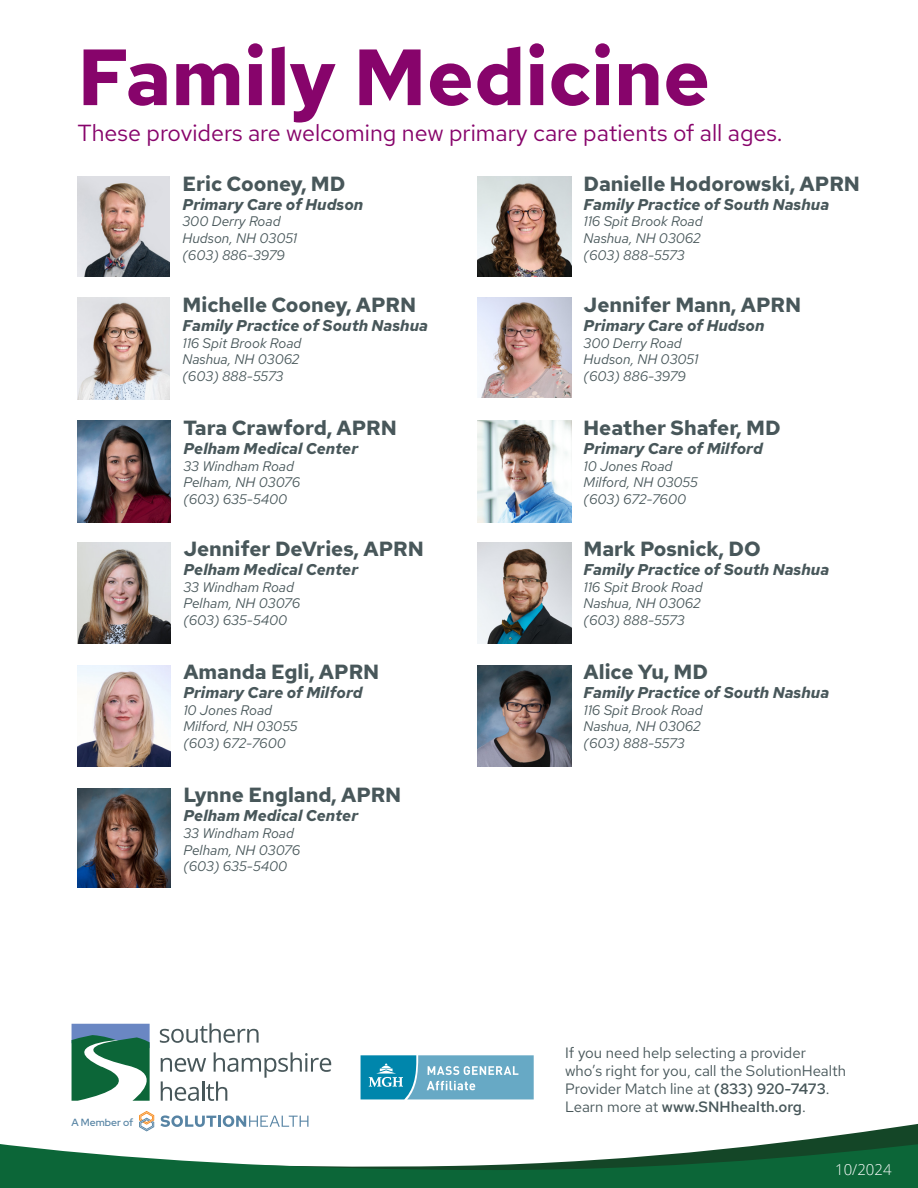
<style>
.page{position:relative;width:918px;height:1188px;background:#fff}
.page>*{position:absolute;margin:0;border:0;box-sizing:border-box;transform-origin:0 0}
.t1{font:700 79.5px "Red Hat Text";color:#87046b}
.t2{font:23.25px "Red Hat Text";color:#87046b}
.t3{font:700 20.55px "Red Hat Text";color:#48575a}
.t4{font:italic 700 15.6px "Red Hat Text";color:#48575a}
.t5{font:15px/18px "Red Hat Text";color:#48575a}
.t6{font:300 15px "Open Sans";color:#fff}
.t7{font:italic 13.8px "Red Hat Text";color:#48575a}
.t8{font:500 10.35px "Red Hat Display";color:#5784a4}
.s1{font-weight:500}
</style>
<div class="page">
<svg style="left:146px;top:1121px;width:772px;height:12px"></svg>
<svg style="left:0;top:1133px;width:918px;height:55px;fill:#146638"></svg>
<img style="left:77px;top:298px;width:93px;height:101px">
<img style="left:77px;top:665px;width:94px;height:101px">
<img style="left:478px;top:421px;width:93px;height:101px">
<img style="left:478px;top:542px;width:93px;height:101px">
<img style="left:77px;top:788px;width:94px;height:100px">
<img style="left:478px;top:177px;width:93px;height:99px">
<img style="left:478px;top:665px;width:93px;height:101px">
<img style="left:77px;top:421px;width:94px;height:101px">
<img style="left:77px;top:542px;width:94px;height:101px">
<img style="left:478px;top:298px;width:93px;height:99px">
<img style="left:77px;top:177px;width:93px;height:99px">
<svg style="left:361px;top:1055px;width:173px;height:44px;background:#5da9c5"></svg>
<svg style="left:71px;top:1023px;width:260px;height:78px"></svg>
<svg style="left:160px;top:1115px;width:148px;height:12px"></svg>
<svg style="left:139px;top:1111px;width:15px;height:20px"></svg>
<p class="t1" style="left:77px;top:24px;width:634px">Family Medicine</p>
<p class="t2" style="left:77px;top:118px;width:707px">These providers are welcoming new primary care patients of all ages.</p>
<p class="t3" style="left:182px;top:170px;width:164px">Eric Cooney, MD</p>
<p class="t4" style="left:182px;top:194px;width:182px">Primary Care of Hudson</p>
<p class="t7" style="left:182px;top:213px;width:100px">300 Derry Road</p>
<p class="t7" style="left:182px;top:229px;width:116px">Hudson, NH 03051</p>
<p class="t7" style="left:182px;top:246px;width:104px">(603) 886-3979</p>
<p class="t3" style="left:182px;top:291px;width:235px">Michelle Cooney, APRN</p>
<p class="t4" style="left:182px;top:315px;width:247px">Family Practice of South Nashua</p>
<p class="t7" style="left:182px;top:334px;width:121px">116 Spit Brook Road</p>
<p class="t7" style="left:182px;top:350px;width:118px">Nashua, NH 03062</p>
<p class="t7" style="left:182px;top:367px;width:103px">(603) 888-5573</p>
<p class="t3" style="left:183px;top:414px;width:215px">Tara Crawford, APRN</p>
<p class="t4" style="left:183px;top:438px;width:176px">Pelham Medical Center</p>
<p class="t7" style="left:183px;top:457px;width:112px">33 Windham Road</p>
<p class="t7" style="left:183px;top:473px;width:118px">Pelham, NH 03076</p>
<p class="t7" style="left:183px;top:490px;width:105px">(603) 635-5400</p>
<p class="t3" style="left:183px;top:536px;width:242px">Jennifer DeVries, APRN</p>
<p class="t4" style="left:183px;top:559px;width:176px">Pelham Medical Center</p>
<p class="t7" style="left:183px;top:578px;width:112px">33 Windham Road</p>
<p class="t7" style="left:183px;top:595px;width:118px">Pelham, NH 03076</p>
<p class="t7" style="left:183px;top:611px;width:105px">(603) 635-5400</p>
<p class="t3" style="left:183px;top:659px;width:197px">Amanda Egli, APRN</p>
<p class="t4" style="left:183px;top:682px;width:181px">Primary Care of Milford</p>
<p class="t7" style="left:183px;top:701px;width:90px">10 Jones Road</p>
<p class="t7" style="left:183px;top:718px;width:116px">Milford, NH 03055</p>
<p class="t7" style="left:183px;top:734px;width:104px">(603) 672-7600</p>
<p class="t3" style="left:183px;top:782px;width:220px">Lynne England, APRN</p>
<p class="t4" style="left:183px;top:805px;width:176px">Pelham Medical Center</p>
<p class="t7" style="left:183px;top:824px;width:112px">33 Windham Road</p>
<p class="t7" style="left:183px;top:841px;width:118px">Pelham, NH 03076</p>
<p class="t7" style="left:183px;top:857px;width:105px">(603) 635-5400</p>
<p class="t8" style="left:72px;top:1115px;width:63px">A Member of</p>
<p class="t3" style="left:584px;top:170px;width:278px">Danielle Hodorowski, APRN</p>
<p class="t4" style="left:584px;top:194px;width:247px">Family Practice of South Nashua</p>
<p class="t7" style="left:584px;top:213px;width:121px">116 Spit Brook Road</p>
<p class="t7" style="left:584px;top:229px;width:118px">Nashua, NH 03062</p>
<p class="t7" style="left:584px;top:246px;width:103px">(603) 888-5573</p>
<p class="t3" style="left:584px;top:291px;width:219px">Jennifer Mann, APRN</p>
<p class="t4" style="left:584px;top:315px;width:182px">Primary Care of Hudson</p>
<p class="t7" style="left:584px;top:334px;width:100px">300 Derry Road</p>
<p class="t7" style="left:584px;top:350px;width:116px">Hudson, NH 03051</p>
<p class="t7" style="left:584px;top:367px;width:104px">(603) 886-3979</p>
<p class="t3" style="left:584px;top:414px;width:198px">Heather Shafer, MD</p>
<p class="t4" style="left:584px;top:438px;width:181px">Primary Care of Milford</p>
<p class="t7" style="left:584px;top:457px;width:90px">10 Jones Road</p>
<p class="t7" style="left:584px;top:473px;width:116px">Milford, NH 03055</p>
<p class="t7" style="left:584px;top:490px;width:104px">(603) 672-7600</p>
<p class="t3" style="left:584px;top:536px;width:179px">Mark Posnick, DO</p>
<p class="t4" style="left:584px;top:559px;width:247px">Family Practice of South Nashua</p>
<p class="t7" style="left:584px;top:578px;width:121px">116 Spit Brook Road</p>
<p class="t7" style="left:584px;top:595px;width:118px">Nashua, NH 03062</p>
<p class="t7" style="left:584px;top:611px;width:103px">(603) 888-5573</p>
<p class="t3" style="left:584px;top:659px;width:126px">Alice Yu, MD</p>
<p class="t4" style="left:584px;top:682px;width:247px">Family Practice of South Nashua</p>
<p class="t7" style="left:584px;top:701px;width:121px">116 Spit Brook Road</p>
<p class="t7" style="left:584px;top:718px;width:118px">Nashua, NH 03062</p>
<p class="t7" style="left:584px;top:734px;width:103px">(603) 888-5573</p>
<p class="t5" style="left:565px;top:1044px;width:282px">If you need help selecting a provider who’s right for you, call the SolutionHealth</p>
<p class="t5" style="left:565px;top:1080px;width:266px">Provider Match line at <span class="s1">(833) 920-7473</span>.<br>Learn more at <span class="s1">www.SNHhealth.org</span>.</p>
<p class="t6" style="left:835px;top:1159px;width:58px">10/2024</p>
</div>
